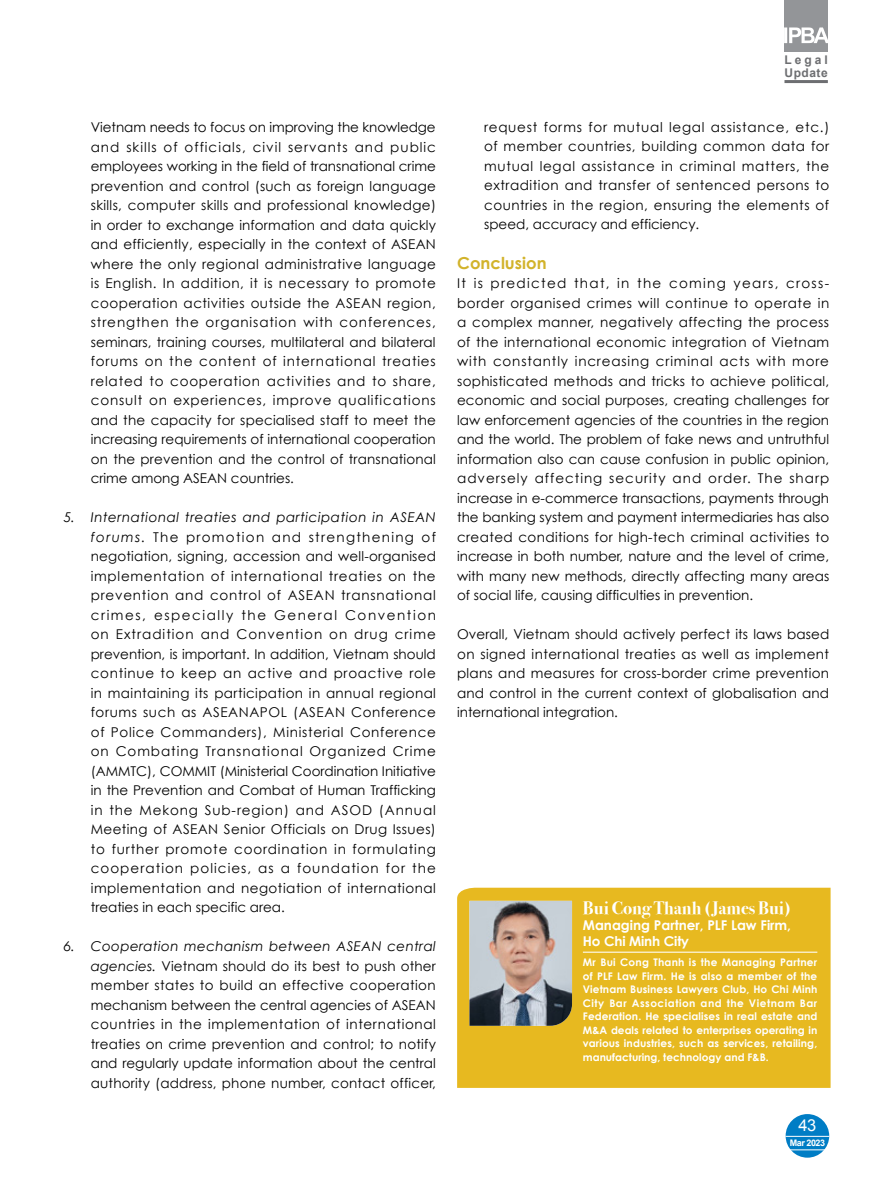
<style>
.page{position:relative;width:893px;height:1191px;background:#fff}
.page>*{position:absolute;margin:0;border:0;box-sizing:border-box;transform-origin:0 0}
.t1{font:700 18px "Bodoni Svty Two OSITCTT";color:#fff}
.t2{font:700 16.5px "Century Gothic";color:#d2b32b}
.t3{font:16.5px "Arial";color:#fff}
.t4{font:13.5px/19.5px "Century Gothic";color:#000;text-align:justify}
.t5{font:700 13.5px/16.5px "Century Gothic";color:#fff}
.t6{font:700 12px/13.5px "Arial";letter-spacing:.045em;color:#6d6e71}
.t7{font:700 10.5px/13.5px "Century Gothic";color:#fff;text-align:justify}
.t8{font:700 9px "Arial";letter-spacing:-.05em;color:#fff}
.s1{font-style:italic}
</style>
<div class="page">
<div style="left:784px;top:0;width:43px;height:52px;background:#939598"></div>
<svg style="left:784px;top:27px;width:44px;height:16px"></svg>
<hr style="left:784px;top:80px;width:44px;height:3px;background:#6d6e71">
<div style="left:786px;top:1114px;width:43px;height:43px;background:#007dc5;border-radius:50%"></div>
<hr style="left:785px;top:1136px;width:44px;height:1px;background:#fff">
<hr style="left:785px;top:1149px;width:44px;height:1px;background:#fff">
<div style="left:457px;top:887px;width:374px;height:200px;background:#e7b920"></div>
<img style="left:469px;top:900px;width:103px;height:125px">
<hr style="left:583px;top:951px;width:234px;height:1px;background:#fff">
<p class="t4" style="left:91px;top:117px;width:347px">Vietnam needs to focus on improving the knowledge and skills of officials, civil servants and public employees working in the field of transnational crime prevention and control (such as foreign language skills, computer skills and professional knowledge) in order to exchange information and data quickly and efficiently, especially in the context of ASEAN where the only regional administrative language is English. In addition, it is necessary to promote cooperation activities outside the ASEAN region, strengthen the organisation with conferences, seminars, training courses, multilateral and bilateral forums on the content of international treaties related to cooperation activities and to share, consult on experiences, improve qualifications and the capacity for specialised staff to meet the increasing requirements of international cooperation on the prevention and the control of transnational crime among ASEAN countries.</p>
<p class="t4" style="left:91px;top:507px;width:347px;text-indent:-27px"><span class="s1">5. International treaties and participation in ASEAN forums.</span> The promotion and strengthening of negotiation, signing, accession and well-organised implementation of international treaties on the prevention and control of ASEAN transnational crimes, especially the General Convention on Extradition and Convention on drug crime prevention, is important. In addition, Vietnam should continue to keep an active and proactive role in maintaining its participation in annual regional forums such as ASEANAPOL (ASEAN Conference of Police Commanders), Ministerial Conference on Combating Transnational Organized Crime (AMMTC), COMMIT (Ministerial Coordination Initiative in the Prevention and Combat of Human Trafficking in the Mekong Sub-region) and ASOD (Annual Meeting of ASEAN Senior Officials on Drug Issues) to further promote coordination in formulating cooperation policies, as a foundation for the implementation and negotiation of international treaties in each specific area.</p>
<p class="t4" style="left:91px;top:936px;width:347px;text-indent:-27px"><span class="s1">6. Cooperation mechanism between ASEAN central agencies.</span> Vietnam should do its best to push other member states to build an effective cooperation mechanism between the central agencies of ASEAN countries in the implementation of international treaties on crime prevention and control; to notify and regularly update information about the central authority (address, phone number, contact officer,</p>
<p class="t6" style="left:784px;top:53px;width:45px">Legal<br>Update</p>
<p class="t4" style="left:484px;top:117px;width:347px">request forms for mutual legal assistance, etc.) of member countries, building common data for mutual legal assistance in criminal matters, the extradition and transfer of sentenced persons to countries in the region, ensuring the elements of speed, accuracy and efficiency.</p>
<p class="t2" style="left:457px;top:252px;width:91px">Conclusion</p>
<p class="t4" style="left:457px;top:273px;width:374px">It is predicted that, in the coming years, cross&shy;border organised crimes will continue to operate in a complex manner, negatively affecting the process of the international economic integration of Vietnam with constantly increasing criminal acts with more sophisticated methods and tricks to achieve political, economic and social purposes, creating challenges for law enforcement agencies of the countries in the region and the world. The problem of fake news and untruthful information also can cause confusion in public opinion, adversely affecting security and order. The sharp increase in e-commerce transactions, payments through the banking system and payment intermediaries has also created conditions for high-tech criminal activities to increase in both number, nature and the level of crime, with many new methods, directly affecting many areas of social life, causing difficulties in prevention.</p>
<p class="t4" style="left:457px;top:624px;width:374px">Overall, Vietnam should actively perfect its laws based on signed international treaties as well as implement plans and measures for cross-border crime prevention and control in the current context of globalisation and international integration.</p>
<h1 class="t1" style="left:583px;top:897px;width:210px">Bui Cong Thanh (James Bui)</h1>
<p class="t5" style="left:583px;top:916px;width:210px">Managing Partner, PLF Law Firm,<br>Ho Chi Minh City</p>
<p class="t7" style="left:583px;top:955px;width:236px">Mr Bui Cong Thanh is the Managing Partner of PLF Law Firm. He is also a member of the Vietnam Business Lawyers Club, Ho Chi Minh City Bar Association and the Vietnam Bar Federation. He specialises in real estate and M&amp;A deals related to enterprises operating in various industries, such as services, retailing, manufacturing, technology and F&amp;B.</p>
<p class="t3" style="left:798px;top:1114px;width:19px">43</p>
<p class="t8" style="left:790px;top:1136px;width:37px">Mar 2023</p>
</div>
